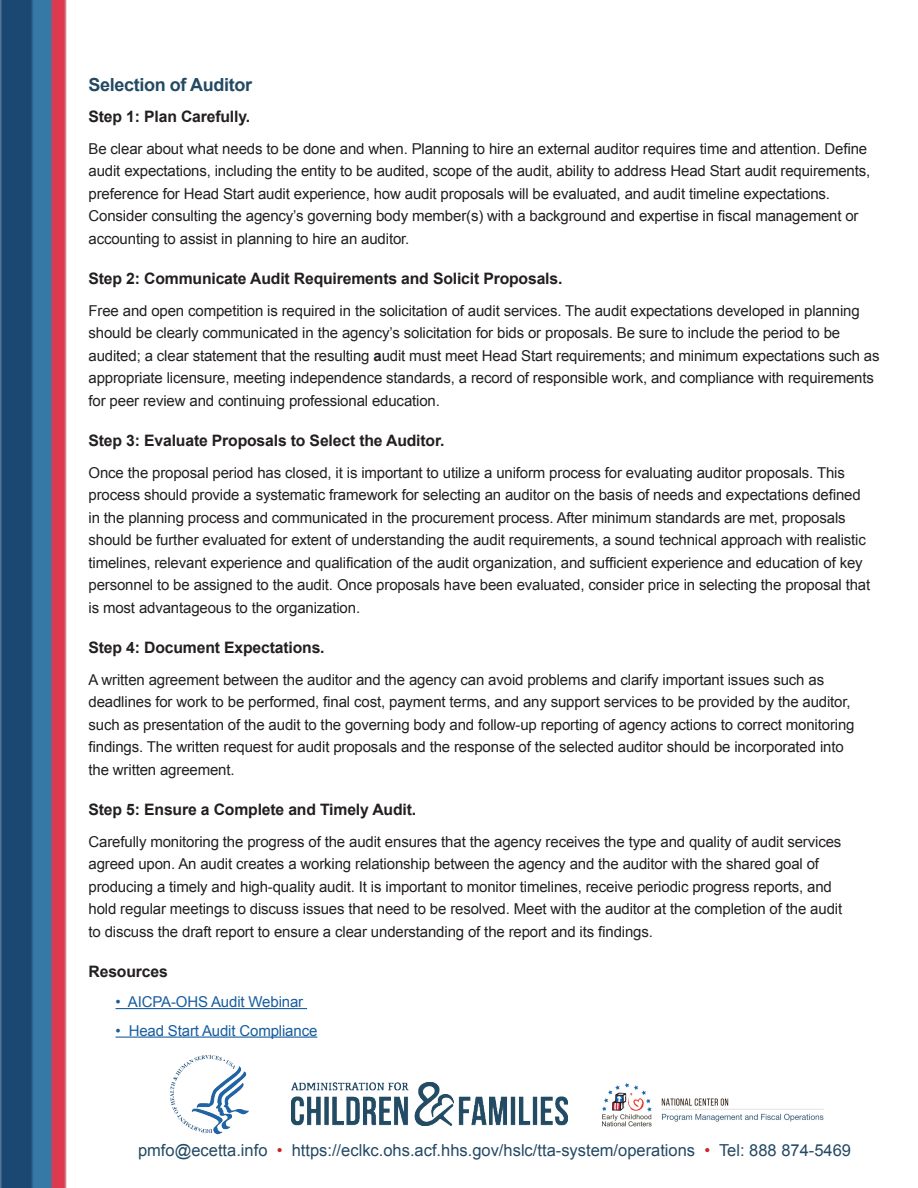
<style>
.page{position:relative;width:918px;height:1188px;background:#fff}
.page>*{position:absolute;margin:0;border:0;box-sizing:border-box;transform-origin:0 0}
.t1{font:700 18px "Arial";letter-spacing:-.02em;color:#234963}
.t2{font:16.5px "Arial";color:#234963}
.t3{font:700 15.75px "Arial";letter-spacing:-.01em;color:#231f20}
.t4{font:15px/22.5px "Arial";letter-spacing:-.01em;color:#231f20}
.t5{font:15px "Arial";letter-spacing:-.01em;color:#175d9e}
.s1{font-weight:700}
.s2{color:#ca2526}
</style>
<div class="page">
<img style="left:0;top:0;width:564px;height:1188px">
<hr style="left:116px;top:1008px;width:191px;height:1px;background:#175d9e">
<hr style="left:116px;top:1037px;width:201px;height:1px;background:#175d9e">
<img style="left:602px;top:1083px;width:222px;height:44px">
<img style="left:164px;top:1053px;width:90px;height:84px">
<img style="left:291px;top:1083px;width:277px;height:42px">
<h2 class="t1" style="left:89px;top:72px;width:165px">Selection of Auditor</h2>
<h3 class="t3" style="left:89px;top:106px;width:163px">Step 1: Plan Carefully.</h3>
<p class="t4" style="left:89px;top:137px;width:783px">Be clear about what needs to be done and when. Planning to hire an external auditor requires time and attention. Define audit expectations, including the entity to be audited, scope of the audit, ability to address Head Start audit requirements, preference for Head Start audit experience, how audit proposals will be evaluated, and audit timeline expectations.</p>
<p class="t4" style="left:89px;top:205px;width:772px">Consider consulting the agency’s governing body member(s) with a background and expertise in fiscal management or accounting to assist in planning to hire an auditor.</p>
<h3 class="t3" style="left:89px;top:268px;width:475px">Step 2: Communicate Audit Requirements and Solicit Proposals.</h3>
<p class="t4" style="left:89px;top:299px;width:793px">Free and open competition is required in the solicitation of audit services. The audit expectations developed in planning should be clearly communicated in the agency’s solicitation for bids or proposals. Be sure to include the period to be audited; a clear statement that the resulting <span class="s1">a</span>udit must meet Head Start requirements; and minimum expectations such as appropriate licensure, meeting independence standards, a record of responsible work, and compliance with requirements for peer review and continuing professional education.</p>
<h3 class="t3" style="left:89px;top:430px;width:357px">Step 3: Evaluate Proposals to Select the Auditor.</h3>
<p class="t4" style="left:89px;top:461px;width:783px">Once the proposal period has closed, it is important to utilize a uniform process for evaluating auditor proposals. This process should provide a systematic framework for selecting an auditor on the basis of needs and expectations defined in the planning process and communicated in the procurement process. After minimum standards are met, proposals should be further evaluated for extent of understanding the audit requirements, a sound technical approach with realistic timelines, relevant experience and qualification of the audit organization, and sufficient experience and education of key personnel to be assigned to the audit. Once proposals have been evaluated, consider price in selecting the proposal that is most advantageous to the organization.</p>
<h3 class="t3" style="left:89px;top:637px;width:238px">Step 4: Document Expectations.</h3>
<p class="t4" style="left:89px;top:668px;width:768px">A written agreement between the auditor and the agency can avoid problems and clarify important issues such as deadlines for work to be performed, final cost, payment terms, and any support services to be provided by the auditor, such as presentation of the audit to the governing body and follow-up reporting of agency actions to correct monitoring findings. The written request for audit proposals and the response of the selected auditor should be incorporated into the written agreement.</p>
<h3 class="t3" style="left:89px;top:799px;width:329px">Step 5: Ensure a Complete and Timely Audit.</h3>
<p class="t4" style="left:89px;top:830px;width:755px">Carefully monitoring the progress of the audit ensures that the agency receives the type and quality of audit services agreed upon. An audit creates a working relationship between the agency and the auditor with the shared goal of producing a timely and high-quality audit. It is important to monitor timelines, receive periodic progress reports, and hold regular meetings to discuss issues that need to be resolved. Meet with the auditor at the completion of the audit to discuss the draft report to ensure a clear understanding of the report and its findings.</p>
<h3 class="t3" style="left:89px;top:961px;width:81px">Resources</h3>
<p class="t5" style="left:116px;top:992px;width:189px">• AICPA-OHS Audit Webinar</p>
<p class="t5" style="left:116px;top:1020px;width:203px">• Head Start Audit Compliance</p>
<p class="t2" style="left:138px;top:1139px;width:146px">pmfo@ecetta.info <span class="s2">•</span></p>
<p class="t2" style="left:292px;top:1139px;width:420px">https://eclkc.ohs.acf.hhs.gov/hslc/tta-system/operations <span class="s2">•</span></p>
<p class="t2" style="left:719px;top:1139px;width:134px">Tel: 888 874-5469</p>
</div>
